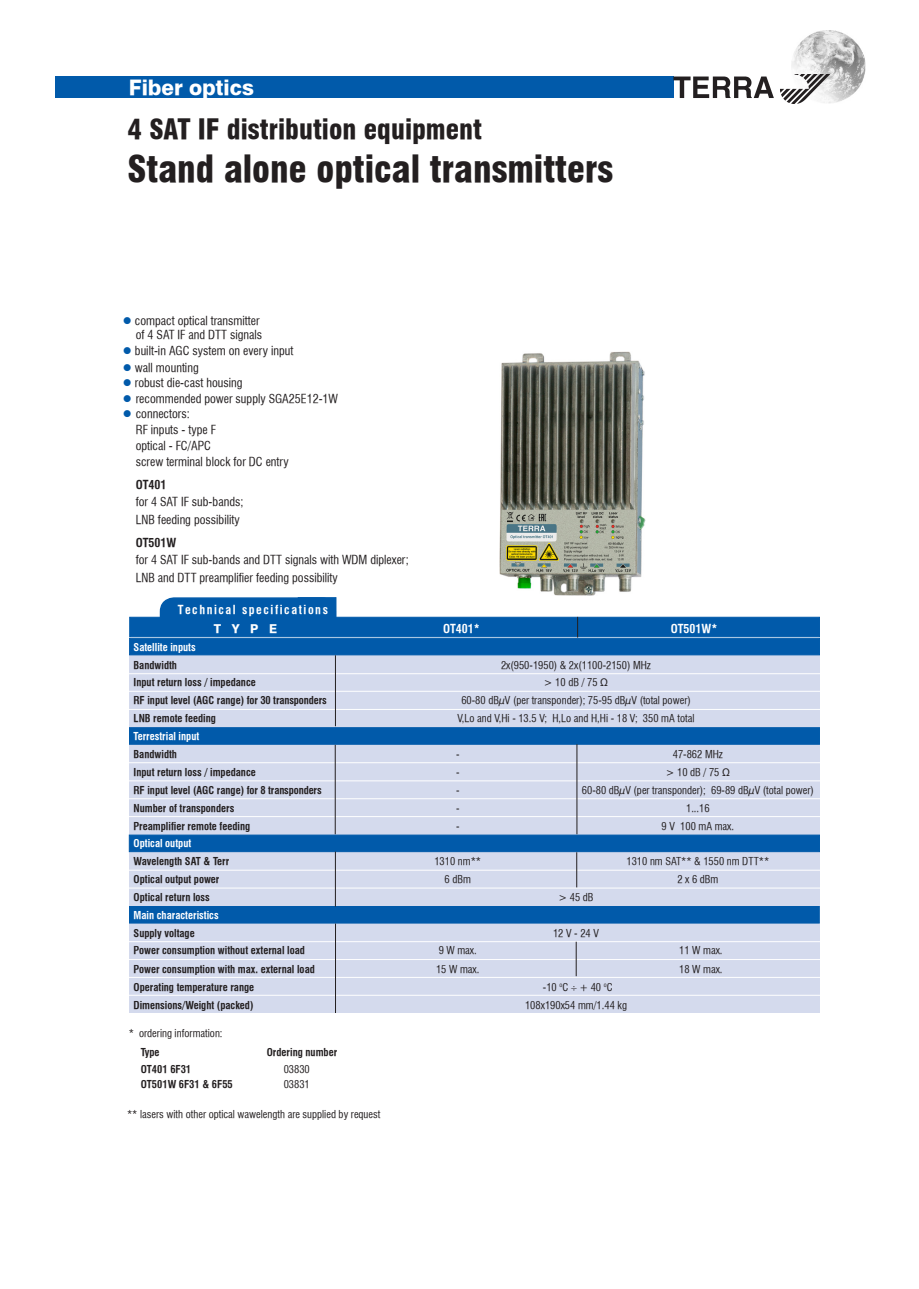
<style>
.page{position:relative;width:919px;height:1289px;background:#fff}
.page>*{position:absolute;margin:0;border:0;box-sizing:border-box;transform-origin:0 0}
.t1{font:900 36px "Helvetica LT Condensed";color:#231f20}
.t2{font:900 27px "Helvetica LT Condensed";color:#231f20}
.t3{font:21px "Helvetica Heavy Baltic";color:#fff}
.Apskr{font:12px "Helvetica LT Condensed";color:#231f20}
.t4{font:700 12px "Helvetica LT Condensed";letter-spacing:.13em;color:#fff}
.t5{font:700 12px "Helvetica LT Condensed";color:#231f20}
.t6{font:12px "Helvetica Heavy Baltic";color:#fff}
.Times-rs{font:700 10.5px "Helvetica LT Condensed";color:#231f20}
.Times-rs-2{font:10.5px "Helvetica LT Condensed";color:#231f20}
.t7{font:700 10.5px "Helvetica LT Condensed";color:#fff}
.s1{color:#015aaa}
.s2{font-family:"Arial"}
</style>
<div class="page">
<div style="left:55px;top:77px;width:619px;height:21px;background:#015aaa"></div>
<img style="left:791px;top:30px;width:74px;height:73px">
<img style="left:674px;top:74px;width:155px;height:30px">
<img style="left:499px;top:351px;width:146px;height:244px">
<div style="left:129px;top:640px;width:690px;height:373px;background:#d4daed"></div>
<div style="left:129px;top:638px;width:690px;height:17px;background:#015aaa;border:1px solid #015aaa"></div>
<div style="left:129px;top:727px;width:690px;height:17px;background:#015aaa;border:1px solid #015aaa"></div>
<div style="left:129px;top:906px;width:690px;height:17px;background:#015aaa"></div>
<div style="left:129px;top:834px;width:690px;height:18px;background:#015aaa;border:1px solid #015aaa"></div>
<hr style="left:128px;top:673px;width:692px;height:1px;background:#fff">
<hr style="left:128px;top:691px;width:692px;height:1px;background:#fff">
<hr style="left:128px;top:709px;width:692px;height:1px;background:#fff">
<hr style="left:128px;top:762px;width:692px;height:1px;background:#fff">
<hr style="left:128px;top:798px;width:692px;height:1px;background:#fff">
<hr style="left:128px;top:780px;width:692px;height:1px;background:#fff">
<hr style="left:128px;top:816px;width:692px;height:1px;background:#fff">
<hr style="left:128px;top:870px;width:692px;height:1px;background:#fff">
<hr style="left:128px;top:887px;width:692px;height:1px;background:#fff">
<hr style="left:128px;top:941px;width:692px;height:1px;background:#fff">
<hr style="left:128px;top:959px;width:692px;height:1px;background:#fff">
<hr style="left:128px;top:977px;width:692px;height:1px;background:#fff">
<hr style="left:128px;top:995px;width:692px;height:1px;background:#fff">
<hr style="left:335px;top:655px;width:1px;height:71px;background:#231f20">
<hr style="left:335px;top:744px;width:1px;height:90px;background:#231f20">
<hr style="left:335px;top:923px;width:1px;height:90px;background:#231f20">
<hr style="left:335px;top:851px;width:1px;height:55px;background:#231f20">
<div style="left:298px;top:597px;width:38px;height:35px;background:#015aaa;border:1px solid #015aaa"></div>
<div style="left:160px;top:598px;width:175px;height:33px;background:#015aaa;border-radius:14px"></div>
<div style="left:160px;top:597px;width:176px;height:35px;border:2px solid #015aaa;border-radius:14px"></div>
<div style="left:129px;top:617px;width:690px;height:20px;background:#015aaa;border:1px solid #015aaa"></div>
<svg style="left:577px;top:617px;width:1px;height:20px"></svg>
<hr style="left:576px;top:744px;width:1px;height:90px;background:#231f20">
<hr style="left:576px;top:852px;width:1px;height:35px;background:#231f20">
<hr style="left:576px;top:941px;width:1px;height:35px;background:#231f20">
<p class="t3" style="left:129px;top:75px;width:127px">Fiber optics</p>
<p class="t2" style="left:128px;top:113px;width:356px">4 SAT IF distribution equipment</p>
<p class="t1" style="left:128px;top:147px;width:487px">Stand alone optical transmitters</p>
<p class="Apskr" style="left:123px;top:313px;width:138px"><span class="s1">●</span> compact optical transmitter</p>
<p class="Apskr" style="left:136px;top:327px;width:128px">of 4 SAT IF and DTT signals</p>
<p class="Apskr" style="left:123px;top:343px;width:172px"><span class="s1">●</span> built-in AGC system on every input</p>
<p class="Apskr" style="left:123px;top:360px;width:77px"><span class="s1">●</span> wall mounting</p>
<p class="Apskr" style="left:123px;top:375px;width:121px"><span class="s1">●</span> robust die-cast housing</p>
<p class="Apskr" style="left:123px;top:391px;width:217px"><span class="s1">●</span> recommended power supply SGA25E12-1W</p>
<p class="Apskr" style="left:123px;top:407px;width:68px"><span class="s1">●</span> connectors:</p>
<p class="Apskr" style="left:136px;top:422px;width:82px">RF inputs - type F</p>
<p class="Apskr" style="left:136px;top:438px;width:77px">optical - FC/APC</p>
<p class="Apskr" style="left:136px;top:454px;width:154px">screw terminal block for DC entry</p>
<p class="t5" style="left:136px;top:477px;width:32px">OT401</p>
<p class="Apskr" style="left:136px;top:494px;width:109px">for 4 SAT IF sub-bands;</p>
<p class="Apskr" style="left:136px;top:512px;width:105px">LNB feeding possibility</p>
<p class="t5" style="left:136px;top:535px;width:42px">OT501W</p>
<p class="Apskr" style="left:136px;top:552px;width:274px">for 4 SAT IF sub-bands and DTT signals with WDM diplexer;</p>
<p class="Apskr" style="left:136px;top:571px;width:204px">LNB and DTT preamplifier feeding possibility</p>
<p class="t4" style="left:178px;top:602px;width:152px">Technical specifications</p>
<p class="t6" style="left:214px;top:621px;width:65px">T Y P E</p>
<p class="t4" style="left:443px;top:621px;width:38px">OT401*</p>
<p class="t4" style="left:670px;top:621px;width:48px">OT501W*</p>
<p class="t7" style="left:134px;top:640px;width:64px">Satellite inputs</p>
<p class="Times-rs" style="left:134px;top:658px;width:45px">Bandwidth</p>
<p class="Times-rs-2" style="left:501px;top:658px;width:151px">2x(950-1950) &amp; 2x(1100-2150) MHz</p>
<p class="Times-rs" style="left:134px;top:676px;width:124px">Input return loss / impedance</p>
<p class="Times-rs-2" style="left:544px;top:676px;width:66px">&gt; 10 dB / 75 <span class="s2">Ω</span></p>
<p class="Times-rs" style="left:134px;top:694px;width:195px">RF input level (AGC range) for 30 transponders</p>
<p class="Times-rs-2" style="left:461px;top:694px;width:231px">60-80 dBµV (per transponder); 75-95 dBµV (total power)</p>
<p class="Times-rs" style="left:134px;top:712px;width:84px">LNB remote feeding</p>
<p class="Times-rs-2" style="left:457px;top:712px;width:238px">V,Lo and V,Hi - 13.5 V; H,Lo and H,Hi - 18 V; 350 mA total</p>
<p class="t7" style="left:134px;top:730px;width:67px">Terrestrial input</p>
<p class="Times-rs" style="left:134px;top:748px;width:45px">Bandwidth</p>
<p class="Times-rs-2" style="left:456px;top:748px;width:5px">-</p>
<p class="Times-rs-2" style="left:672px;top:748px;width:52px">47-862 MHz</p>
<p class="Times-rs" style="left:134px;top:765px;width:124px">Input return loss / impedance</p>
<p class="Times-rs-2" style="left:456px;top:765px;width:5px">-</p>
<p class="Times-rs-2" style="left:665px;top:765px;width:66px">&gt; 10 dB / 75 <span class="s2">Ω</span></p>
<p class="Times-rs" style="left:134px;top:783px;width:190px">RF input level (AGC range) for 8 transponders</p>
<p class="Times-rs-2" style="left:456px;top:783px;width:5px">-</p>
<p class="Times-rs-2" style="left:582px;top:783px;width:233px">60-80 dBµV (per transponder); 69-89 dBµV (total power)</p>
<p class="Times-rs" style="left:134px;top:801px;width:102px">Number of transponders</p>
<p class="Times-rs-2" style="left:456px;top:801px;width:5px">-</p>
<p class="Times-rs-2" style="left:686px;top:801px;width:25px">1...16</p>
<p class="Times-rs" style="left:134px;top:819px;width:118px">Preamplifier remote feeding</p>
<p class="Times-rs-2" style="left:456px;top:819px;width:5px">-</p>
<p class="Times-rs-2" style="left:661px;top:819px;width:74px">9 V 100 mA max.</p>
<p class="t7" style="left:134px;top:836px;width:59px">Optical output</p>
<p class="Times-rs" style="left:134px;top:855px;width:97px">Wavelength SAT &amp; Terr</p>
<p class="Times-rs-2" style="left:434px;top:855px;width:48px">1310 nm**</p>
<p class="Times-rs-2" style="left:626px;top:855px;width:144px">1310 nm SAT** &amp; 1550 nm DTT**</p>
<p class="Times-rs" style="left:134px;top:872px;width:87px">Optical output power</p>
<p class="Times-rs-2" style="left:444px;top:872px;width:28px">6 dBm</p>
<p class="Times-rs-2" style="left:677px;top:872px;width:43px">2 x 6 dBm</p>
<p class="Times-rs" style="left:134px;top:890px;width:78px">Optical return loss</p>
<p class="Times-rs-2" style="left:558px;top:890px;width:37px">&gt; 45 dB</p>
<p class="t7" style="left:134px;top:908px;width:86px">Main characteristics</p>
<p class="Times-rs" style="left:134px;top:926px;width:63px">Supply voltage</p>
<p class="Times-rs-2" style="left:553px;top:926px;width:47px">12 V - 24 V</p>
<p class="Times-rs" style="left:134px;top:944px;width:173px">Power consumption without external load</p>
<p class="Times-rs-2" style="left:438px;top:944px;width:40px">9 W max.</p>
<p class="Times-rs-2" style="left:679px;top:944px;width:45px">11 W max.</p>
<p class="Times-rs" style="left:134px;top:962px;width:183px">Power consumption with max. external load</p>
<p class="Times-rs-2" style="left:436px;top:962px;width:45px">15 W max.</p>
<p class="Times-rs-2" style="left:679px;top:962px;width:45px">18 W max.</p>
<p class="Times-rs" style="left:134px;top:980px;width:122px">Operating temperature range</p>
<p class="Times-rs-2" style="left:543px;top:980px;width:71px">-10 <sup>o</sup>C + 40 <sup>o</sup>C</p>
<p class="Times-rs" style="left:134px;top:998px;width:121px">Dimensions/Weight (packed)</p>
<p class="Times-rs-2" style="left:525px;top:998px;width:103px">108x190x54 mm/1.44 kg</p>
<p class="Times-rs-2" style="left:129px;top:1026px;width:95px">* ordering information:</p>
<p class="Times-rs" style="left:141px;top:1045px;width:20px">Type</p>
<p class="Times-rs" style="left:267px;top:1045px;width:72px">Ordering number</p>
<p class="Times-rs" style="left:141px;top:1062px;width:52px">OT401 6F31</p>
<p class="Times-rs-2" style="left:284px;top:1062px;width:28px">03830</p>
<p class="Times-rs" style="left:141px;top:1077px;width:94px">OT501W 6F31 &amp; 6F55</p>
<p class="Times-rs-2" style="left:284px;top:1077px;width:28px">03831</p>
<p class="Times-rs-2" style="left:127px;top:1107px;width:255px">** lasers with other optical wawelength are supplied by request</p>
</div>
